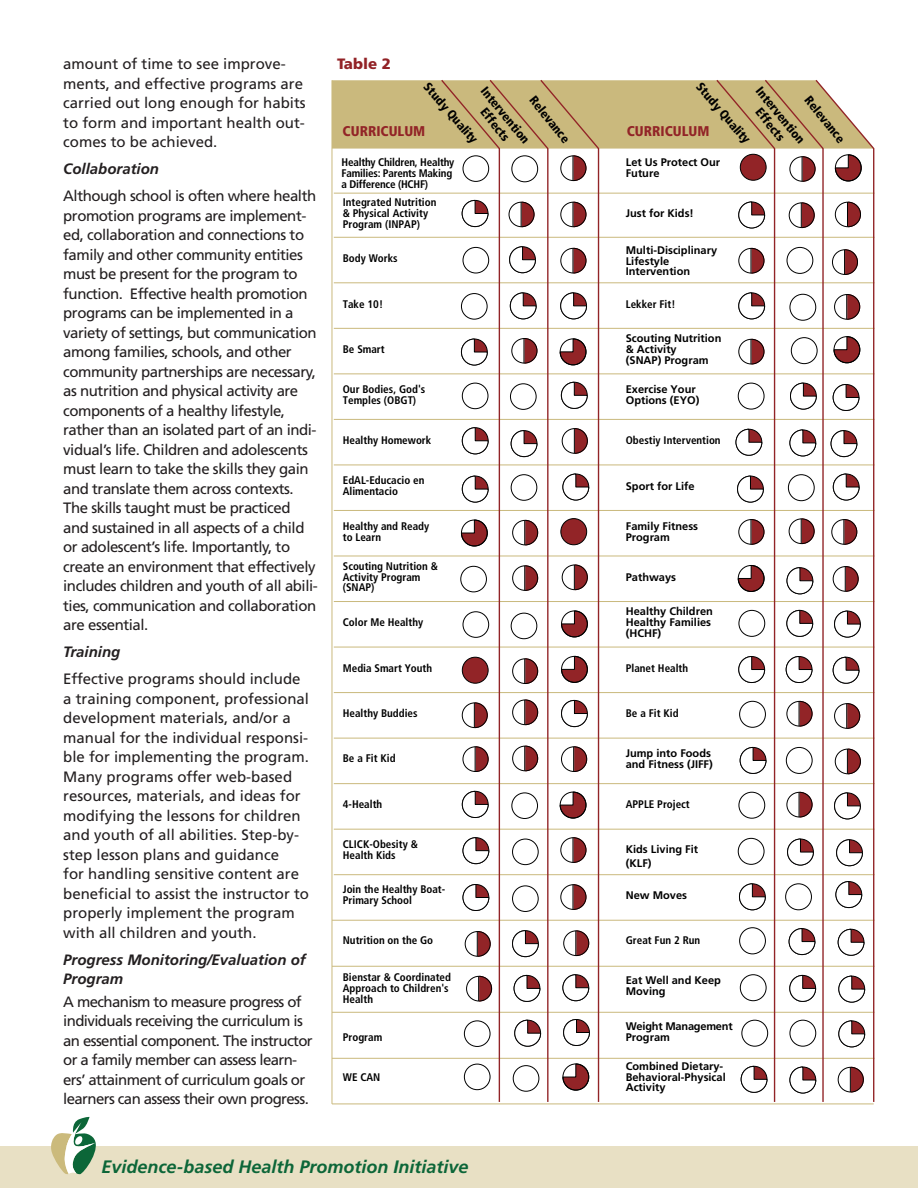
<style>
.page{position:relative;width:918px;height:1188px;background:#fff}
.page>*{position:absolute;margin:0;border:0;box-sizing:border-box;transform-origin:0 0}
.t1{font:italic 700 18px "Frutiger LT Std";color:#0c6638}
.t2{font:15px/19.5px "Frutiger LT Std";letter-spacing:-.03em;color:#231f20}
.t3{font:15px/19.5px "Frutiger LT Std";color:#231f20}
.t4{font:italic 700 15px/19.5px "Frutiger LT Std";color:#231f20}
.t5{font:900 15px "Frutiger LT Std";color:#922226}
.t6{font:900 condensed 14.1px "Frutiger LT Std";color:#922427}
.t7{font:900 condensed 12.45px/13.6px "Frutiger LT Std";color:#000;text-align:center}
.t8{font:700 condensed 11.1px/10.8px "Frutiger LT Std";color:#000}
.t9{font:700 11.1px/10.8px "Frutiger LT Std";color:#000}
.t10{font:700 condensed 11.1px/10.9px "Frutiger LT Std";letter-spacing:-.02em;color:#000}
.t11{font:700 11.1px/10.8px "Frutiger LT Std";letter-spacing:-.02em;color:#000}
</style>
<div class="page">
<hr style="left:334px;top:193px;width:541px;height:1px;background:#cab97d">
<hr style="left:334px;top:237px;width:541px;height:1px;background:#cab97d">
<hr style="left:334px;top:282px;width:541px;height:1px;background:#cab97d">
<hr style="left:334px;top:328px;width:541px;height:1px;background:#cab97d">
<hr style="left:334px;top:374px;width:541px;height:1px;background:#cab97d">
<hr style="left:334px;top:419px;width:541px;height:1px;background:#cab97d">
<hr style="left:334px;top:465px;width:541px;height:1px;background:#cab97d">
<hr style="left:334px;top:510px;width:541px;height:1px;background:#cab97d">
<hr style="left:334px;top:556px;width:541px;height:1px;background:#cab97d">
<hr style="left:334px;top:601px;width:541px;height:1px;background:#cab97d">
<hr style="left:334px;top:647px;width:541px;height:1px;background:#cab97d">
<hr style="left:334px;top:692px;width:541px;height:1px;background:#cab97d">
<hr style="left:334px;top:738px;width:541px;height:1px;background:#cab97d">
<hr style="left:334px;top:783px;width:541px;height:1px;background:#cab97d">
<hr style="left:334px;top:829px;width:541px;height:1px;background:#cab97d">
<hr style="left:334px;top:874px;width:541px;height:1px;background:#cab97d">
<hr style="left:332px;top:920px;width:543px;height:1px;background:#cab97d">
<hr style="left:332px;top:966px;width:543px;height:1px;background:#cab97d">
<hr style="left:332px;top:1012px;width:543px;height:1px;background:#cab97d">
<hr style="left:332px;top:1058px;width:543px;height:1px;background:#cab97d">
<div style="left:333px;top:80px;width:382px;height:69px;background:#cab97d"></div>
<hr style="left:332px;top:1104px;width:542px;height:1px;background:#cab97d">
<svg style="left:440px;top:80px;width:48px;height:1011px"></svg>
<svg style="left:488px;top:80px;width:51px;height:1022px"></svg>
<svg style="left:539px;top:80px;width:61px;height:1022px"></svg>
<svg style="left:715px;top:80px;width:48px;height:1013px"></svg>
<svg style="left:763px;top:80px;width:51px;height:1022px"></svg>
<svg style="left:814px;top:80px;width:61px;height:1022px"></svg>
<hr style="left:332px;top:80px;width:1px;height:1024px;background:#cab97d">
<div style="left:0;top:1147px;width:918px;height:41px;background:#e8e0c4"></div>
<svg style="left:49px;top:1116px;width:55px;height:59px"></svg>
<p class="t3" style="left:63px;top:55px;width:244px">amount of time to see improve&shy;ments, and effective programs are carried out long enough for habits to form and important health out&shy;comes to be achieved.</p>
<p class="t4" style="left:63px;top:160px;width:97px">Collaboration</p>
<p class="t2" style="left:63px;top:187px;width:256px">Although school is often where health promotion programs are implement&shy;ed, collaboration and connections to family and other community entities must be present for the program to function. Effective health promotion programs can be implemented in a variety of settings, but communication among families, schools, and other community partnerships are necessary, as nutrition and physical activity are components of a healthy lifestyle, rather than an isolated part of an indi&shy;vidual’s life. Children and adolescents must learn to take the skills they gain and translate them across contexts.<br>The skills taught must be practiced and sustained in all aspects of a child or adolescent’s life. Importantly, to create an environment that effectively includes children and youth of all abili&shy;ties, communication and collaboration are essential.</p>
<p class="t4" style="left:63px;top:643px;width:59px">Training</p>
<p class="t3" style="left:63px;top:670px;width:247px">Effective programs should include a training component, professional development materials, and/or a manual for the individual responsi&shy;ble for implementing the program.<br>Many programs offer web-based resources, materials, and ideas for modifying the lessons for children and youth of all abilities. Step-by&shy;step lesson plans and guidance<br>for handling sensitive content are beneficial to assist the instructor to properly implement the program with all children and youth.</p>
<p class="t4" style="left:63px;top:950px;width:244px">Progress Monitoring/Evaluation of<br>Program</p>
<p class="t2" style="left:63px;top:992px;width:251px">A mechanism to measure progress of individuals receiving the curriculum is an essential component. The instructor or a family member can assess learn&shy;ers’ attainment of curriculum goals or learners can assess their own progress.</p>
<p class="t5" style="left:337px;top:55px;width:55px">Table 2</p>
<p class="t7" style="left:431px;top:80px;width:77px;rotate:49deg">Study Quality</p>
<p class="t7" style="left:489px;top:84px;width:71px;rotate:51deg">Intervention<br>Effects</p>
<p class="t7" style="left:537px;top:93px;width:58px;rotate:51deg">Relevance</p>
<p class="t7" style="left:704px;top:80px;width:77px;rotate:49deg">Study Quality</p>
<p class="t7" style="left:764px;top:84px;width:71px;rotate:51deg">Intervention<br>Effects</p>
<p class="t7" style="left:812px;top:93px;width:58px;rotate:51deg">Relevance</p>
<p class="t6" style="left:343px;top:123px;width:84px">CURRICULUM</p>
<p class="t6" style="left:627px;top:123px;width:84px">CURRICULUM</p>
<p class="t10" style="left:342px;top:157px;width:114px">Healthy Children, Healthy<br>Families: Parents Making a Difference (HCHF)</p>
<p class="t9" style="left:626px;top:157px;width:96px">Let Us Protect Our<br>Future</p>
<p class="t8" style="left:343px;top:197px;width:95px">Integrated Nutrition &amp; Physical Activity<br>Program (INPAP)</p>
<p class="t9" style="left:626px;top:208px;width:70px">Just for Kids!</p>
<p class="t8" style="left:343px;top:253px;width:56px">Body Works</p>
<p class="t9" style="left:626px;top:245px;width:93px">Multi-Disciplinary<br>Lifestyle<br>Intervention</p>
<p class="t8" style="left:343px;top:299px;width:42px">Take 10!</p>
<p class="t8" style="left:626px;top:299px;width:51px">Lekker Fit!</p>
<p class="t8" style="left:343px;top:344px;width:43px">Be Smart</p>
<p class="t9" style="left:626px;top:333px;width:97px">Scouting Nutrition &amp; Activity<br>(SNAP) Program</p>
<p class="t8" style="left:343px;top:384px;width:84px">Our Bodies, God's<br>Temples (OBGT)</p>
<p class="t9" style="left:626px;top:384px;width:75px">Exercise Your<br>Options (EYO)</p>
<p class="t8" style="left:343px;top:435px;width:90px">Healthy Homework</p>
<p class="t8" style="left:626px;top:435px;width:96px">Obestiy Intervention</p>
<p class="t8" style="left:343px;top:475px;width:83px">EdAL-Educacio en<br>Alimentacio</p>
<p class="t9" style="left:626px;top:480px;width:70px">Sport for Life</p>
<p class="t8" style="left:343px;top:521px;width:88px">Healthy and Ready to Learn</p>
<p class="t9" style="left:626px;top:521px;width:74px">Family Fitness<br>Program</p>
<p class="t8" style="left:343px;top:561px;width:97px">Scouting Nutrition &amp;<br>Activity Program (SNAP)</p>
<p class="t9" style="left:626px;top:571px;width:52px">Pathways</p>
<p class="t8" style="left:343px;top:617px;width:82px">Color Me Healthy</p>
<p class="t9" style="left:626px;top:606px;width:89px">Healthy Children<br>Healthy Families (HCHF)</p>
<p class="t8" style="left:343px;top:662px;width:91px">Media Smart Youth</p>
<p class="t8" style="left:626px;top:662px;width:64px">Planet Health</p>
<p class="t8" style="left:343px;top:708px;width:76px">Healthy Buddies</p>
<p class="t8" style="left:626px;top:708px;width:54px">Be a Fit Kid</p>
<p class="t8" style="left:343px;top:753px;width:54px">Be a Fit Kid</p>
<p class="t9" style="left:626px;top:748px;width:89px">Jump into Foods and Fitness (JIFF)</p>
<p class="t8" style="left:343px;top:799px;width:41px">4-Health</p>
<p class="t8" style="left:626px;top:799px;width:66px">APPLE Project</p>
<p class="t8" style="left:343px;top:839px;width:77px">CLICK-Obesity &amp;<br>Health Kids</p>
<p class="t9" style="left:626px;top:843px;width:74px;line-height:13.2px">Kids Living Fit (KLF)</p>
<p class="t8" style="left:343px;top:884px;width:104px">Join the Healthy Boat-<br>Primary School</p>
<p class="t9" style="left:626px;top:890px;width:63px">New Moves</p>
<p class="t8" style="left:343px;top:935px;width:92px">Nutrition on the Go</p>
<p class="t8" style="left:626px;top:935px;width:76px">Great Fun 2 Run</p>
<p class="t8" style="left:343px;top:971px;width:110px">Bienstar &amp; Coordinated<br>Approach to Children's<br>Health</p>
<p class="t9" style="left:626px;top:975px;width:97px">Eat Well and Keep<br>Moving</p>
<p class="t8" style="left:343px;top:1031px;width:41px">Program</p>
<p class="t11" style="left:626px;top:1021px;width:108px">Weight Management<br>Program</p>
<p class="t8" style="left:343px;top:1071px;width:39px">WE CAN</p>
<p class="t9" style="left:626px;top:1061px;width:102px">Combined Dietary-<br>Behavioral-Physical<br>Activity</p>
<p class="t1" style="left:101px;top:1156px;width:369px">Evidence-based Health Promotion Initiative</p>
</div>
